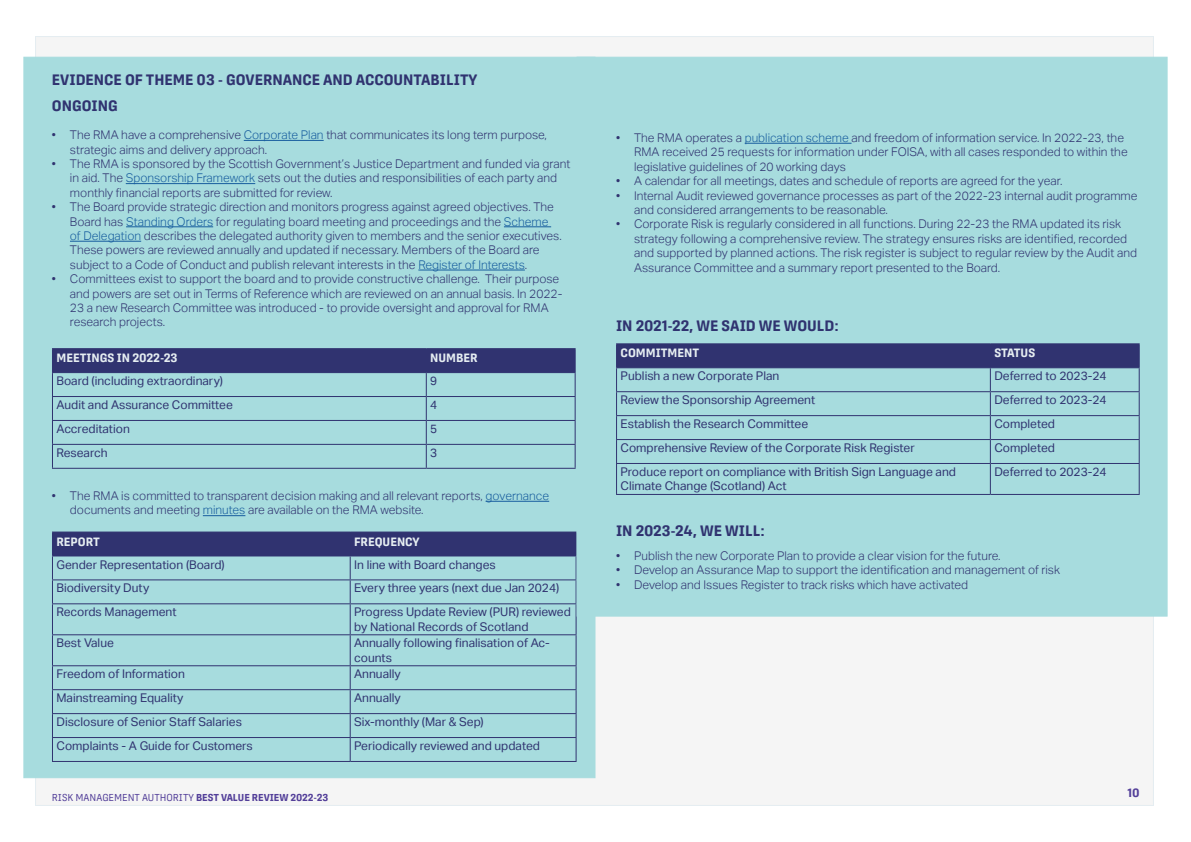
<style>
.page{position:relative;width:1191px;height:842px;background:#fff}
.page>*{position:absolute;margin:0;border:0;box-sizing:border-box;transform-origin:0 0}
.t1{font:700 15px "Protipo Narrow";color:#303370}
.t2{font:300 12px/14.4px "Aktiv Grotesk";color:#303370}
.t3{font:12px/14.4px "Aktiv Grotesk";color:#303370}
.t4{font:700 12px "Protipo Narrow";color:#e5edf1}
.t5{font:700 12px "Protipo Narrow";color:#533f99}
.t6{font:10px "Protipo Narrow";color:#533f99}
.s1{color:#175d9e}
.s2{font-weight:700}
</style>
<div class="page">
<div style="left:35px;top:36px;width:1119px;height:770px;background:#f5f5f5;border:1px solid #e5edf1"></div>
<div style="left:23px;top:57px;width:572px;height:721px;background:#a7dcde;border:1px solid #a7dcde"></div>
<hr style="left:244px;top:140px;width:80px;height:1px;background:#175d9e">
<hr style="left:126px;top:183px;width:129px;height:1px;background:#175d9e">
<hr style="left:126px;top:226px;width:87px;height:1px;background:#175d9e">
<hr style="left:504px;top:226px;width:47px;height:1px;background:#175d9e">
<hr style="left:70px;top:241px;width:71px;height:1px;background:#175d9e">
<hr style="left:418px;top:270px;width:107px;height:1px;background:#175d9e">
<hr style="left:485px;top:501px;width:64px;height:1px;background:#175d9e">
<hr style="left:203px;top:515px;width:42px;height:1px;background:#175d9e">
<hr style="left:52px;top:348px;width:374px;height:1px;background:#303370">
<hr style="left:426px;top:348px;width:149px;height:1px;background:#303370">
<svg style="left:52px;top:349px;width:523px;height:119px"></svg>
<hr style="left:52px;top:468px;width:374px;height:1px;background:#303370">
<hr style="left:426px;top:468px;width:149px;height:1px;background:#303370">
<hr style="left:52px;top:531px;width:298px;height:1px;background:#303370">
<hr style="left:350px;top:531px;width:226px;height:1px;background:#303370">
<svg style="left:52px;top:532px;width:524px;height:71px"></svg>
<hr style="left:52px;top:603px;width:298px;height:1px;background:#303370">
<hr style="left:52px;top:604px;width:1px;height:30px;background:#303370">
<hr style="left:350px;top:603px;width:226px;height:1px;background:#303370">
<hr style="left:350px;top:604px;width:1px;height:30px;background:#303370">
<hr style="left:575px;top:604px;width:1px;height:30px;background:#303370">
<hr style="left:52px;top:634px;width:298px;height:1px;background:#303370">
<hr style="left:52px;top:635px;width:1px;height:30px;background:#303370">
<hr style="left:350px;top:634px;width:226px;height:1px;background:#303370">
<hr style="left:350px;top:635px;width:1px;height:30px;background:#303370">
<hr style="left:575px;top:635px;width:1px;height:30px;background:#303370">
<hr style="left:52px;top:665px;width:298px;height:1px;background:#303370">
<hr style="left:350px;top:665px;width:226px;height:1px;background:#303370">
<hr style="left:52px;top:689px;width:298px;height:1px;background:#303370">
<hr style="left:350px;top:689px;width:226px;height:1px;background:#303370">
<hr style="left:52px;top:713px;width:298px;height:1px;background:#303370">
<hr style="left:350px;top:713px;width:226px;height:1px;background:#303370">
<hr style="left:52px;top:737px;width:298px;height:1px;background:#303370">
<svg style="left:52px;top:666px;width:1px;height:95px"></svg>
<hr style="left:350px;top:737px;width:226px;height:1px;background:#303370">
<svg style="left:350px;top:666px;width:1px;height:95px"></svg>
<svg style="left:575px;top:666px;width:1px;height:95px"></svg>
<hr style="left:52px;top:761px;width:298px;height:1px;background:#303370">
<hr style="left:350px;top:761px;width:226px;height:1px;background:#303370">
<div style="left:576px;top:57px;width:591px;height:560px;background:#a7dcde;border:1px solid #a7dcde"></div>
<hr style="left:744px;top:143px;width:107px;height:1px;background:#175d9e">
<hr style="left:616px;top:343px;width:374px;height:1px;background:#303370">
<hr style="left:990px;top:343px;width:149px;height:1px;background:#303370">
<svg style="left:616px;top:344px;width:523px;height:119px"></svg>
<hr style="left:616px;top:463px;width:374px;height:1px;background:#303370">
<hr style="left:616px;top:464px;width:1px;height:30px;background:#303370">
<hr style="left:990px;top:463px;width:149px;height:1px;background:#303370">
<hr style="left:990px;top:464px;width:1px;height:30px;background:#303370">
<hr style="left:1138px;top:464px;width:1px;height:30px;background:#303370">
<hr style="left:616px;top:494px;width:374px;height:1px;background:#303370">
<hr style="left:990px;top:494px;width:149px;height:1px;background:#303370">
<p class="t1" style="left:52px;top:71px;width:427px">EVIDENCE OF THEME 03 - GOVERNANCE AND ACCOUNTABILITY</p>
<p class="t1" style="left:52px;top:97px;width:67px">ONGOING</p>
<p class="t2" style="left:70px;top:128px;width:478px;text-indent:-18px">• The RMA have a comprehensive <span class="s1">Corporate Plan</span> that communicates its long term purpose, strategic aims and delivery approach.</p>
<p class="t2" style="left:70px;top:157px;width:502px;text-indent:-18px">• The RMA is sponsored by the Scottish Government’s Justice Department and funded via grant in aid. The <span class="s1">Sponsorship Framework</span> sets out the duties and responsibilities of each party and monthly financial reports are submitted for review.</p>
<p class="t2" style="left:70px;top:200px;width:493px;text-indent:-18px">• The Board provide strategic direction and monitors progress against agreed objectives. The Board has <span class="s1">Standing Orders</span> for regulating board meeting and proceedings and the <span class="s1">Scheme of Delegation</span> describes the delegated authority given to members and the senior executives.<br>These powers are reviewed annually and updated if necessary. Members of the Board are subject to a Code of Conduct and publish relevant interests in the <span class="s1">Register of Interests</span>.</p>
<p class="t2" style="left:70px;top:272px;width:494px;text-indent:-18px">• Committees exist to support the board and to provide constructive challenge. Their purpose and powers are set out in Terms of Reference which are reviewed on an annual basis. In 2022- 23 a new Research Committee was introduced - to provide oversight and approval for RMA research projects.</p>
<p class="t4" style="left:56px;top:351px;width:123px">MEETINGS IN 2022-23</p>
<p class="t4" style="left:430px;top:351px;width:49px">NUMBER</p>
<p class="t3" style="left:56px;top:374px;width:168px">Board (including extraordinary)</p>
<p class="t3" style="left:430px;top:374px;width:9px">9</p>
<p class="t3" style="left:56px;top:398px;width:178px">Audit and Assurance Committee</p>
<p class="t3" style="left:430px;top:398px;width:9px">4</p>
<p class="t3" style="left:56px;top:422px;width:75px">Accreditation</p>
<p class="t3" style="left:430px;top:422px;width:9px">5</p>
<p class="t3" style="left:56px;top:446px;width:53px">Research</p>
<p class="t3" style="left:430px;top:446px;width:9px">3</p>
<p class="t2" style="left:70px;top:489px;width:481px;text-indent:-18px">• The RMA is committed to transparent decision making and all relevant reports, <span class="s1">governance </span>documents and meeting <span class="s1">minutes</span> are available on the RMA website.</p>
<p class="t4" style="left:56px;top:534px;width:45px">REPORT</p>
<p class="t4" style="left:354px;top:534px;width:67px">FREQUENCY</p>
<p class="t3" style="left:56px;top:557px;width:170px">Gender Representation (Board)</p>
<p class="t3" style="left:354px;top:557px;width:143px">In line with Board changes</p>
<p class="t3" style="left:56px;top:581px;width:94px">Biodiversity Duty</p>
<p class="t3" style="left:354px;top:581px;width:207px">Every three years (next due Jan 2024)</p>
<p class="t3" style="left:56px;top:605px;width:122px">Records Management</p>
<p class="t3" style="left:354px;top:605px;width:218px">Progress Update Review (PUR) reviewed by National Records of Scotland</p>
<p class="t3" style="left:56px;top:636px;width:59px">Best Value</p>
<p class="t3" style="left:354px;top:636px;width:197px">Annually following finalisation of Ac&shy;counts</p>
<p class="t3" style="left:56px;top:667px;width:130px">Freedom of Information</p>
<p class="t3" style="left:354px;top:667px;width:48px">Annually</p>
<p class="t3" style="left:56px;top:691px;width:128px">Mainstreaming Equality</p>
<p class="t3" style="left:354px;top:691px;width:48px">Annually</p>
<p class="t3" style="left:56px;top:715px;width:187px">Disclosure of Senior Staff Salaries</p>
<p class="t3" style="left:354px;top:715px;width:131px">Six-monthly (Mar &amp; Sep)</p>
<p class="t3" style="left:56px;top:739px;width:198px">Complaints - A Guide for Customers</p>
<p class="t3" style="left:354px;top:739px;width:187px">Periodically reviewed and updated</p>
<p class="t6" style="left:52px;top:791px;width:278px">RISK MANAGEMENT AUTHORITY <span class="s2">BEST VALUE REVIEW 2022-23</span></p>
<p class="t2" style="left:634px;top:131px;width:495px;text-indent:-18px">• The RMA operates a <span class="s1">publication scheme</span> and freedom of information service. In 2022-23, the<br>RMA received 25 requests for information under FOISA, with all cases responded to within the legislative guidelines of 20 working days</p>
<p class="t2" style="left:616px;top:174px;width:448px">• A calendar for all meetings, dates and schedule of reports are agreed for the year.</p>
<p class="t2" style="left:634px;top:188px;width:505px;text-indent:-18px">• Internal Audit reviewed governance processes as part of the 2022-23 internal audit programme and considered arrangements to be reasonable.</p>
<p class="t2" style="left:634px;top:217px;width:504px;text-indent:-18px">• Corporate Risk is regularly considered in all functions. During 22-23 the RMA updated its risk strategy following a comprehensive review. The strategy ensures risks are identified, recorded and supported by planned actions. The risk register is subject to regular review by the Audit and Assurance Committee and a summary report presented to the Board.</p>
<p class="t1" style="left:616px;top:317px;width:224px">IN 2021-22, WE SAID WE WOULD:</p>
<p class="t4" style="left:620px;top:346px;width:80px">COMMITMENT</p>
<p class="t4" style="left:994px;top:346px;width:42px">STATUS</p>
<p class="t3" style="left:620px;top:369px;width:160px">Publish a new Corporate Plan</p>
<p class="t3" style="left:994px;top:369px;width:114px">Deferred to 2023-24</p>
<p class="t3" style="left:620px;top:393px;width:196px">Review the Sponsorship Agreement</p>
<p class="t3" style="left:994px;top:393px;width:114px">Deferred to 2023-24</p>
<p class="t3" style="left:620px;top:417px;width:189px">Establish the Research Committee</p>
<p class="t3" style="left:994px;top:417px;width:62px">Completed</p>
<p class="t3" style="left:620px;top:441px;width:296px">Comprehensive Review of the Corporate Risk Register</p>
<p class="t3" style="left:994px;top:441px;width:62px">Completed</p>
<p class="t3" style="left:620px;top:465px;width:337px">Produce report on compliance with British Sign Language and<br>Climate Change (Scotland) Act</p>
<p class="t3" style="left:994px;top:465px;width:114px">Deferred to 2023-24</p>
<p class="t1" style="left:616px;top:522px;width:150px">IN 2023-24, WE WILL:</p>
<p class="t2" style="left:616px;top:549px;width:386px">• Publish the new Corporate Plan to provide a clear vision for the future.</p>
<p class="t2" style="left:616px;top:563px;width:445px">• Develop an Assurance Map to support the identification and management of risk</p>
<p class="t2" style="left:616px;top:577px;width:353px">• Develop and Issues Register to track risks which have activated</p>
<p class="t5" style="left:1127px;top:785px;width:14px">10</p>
</div>
